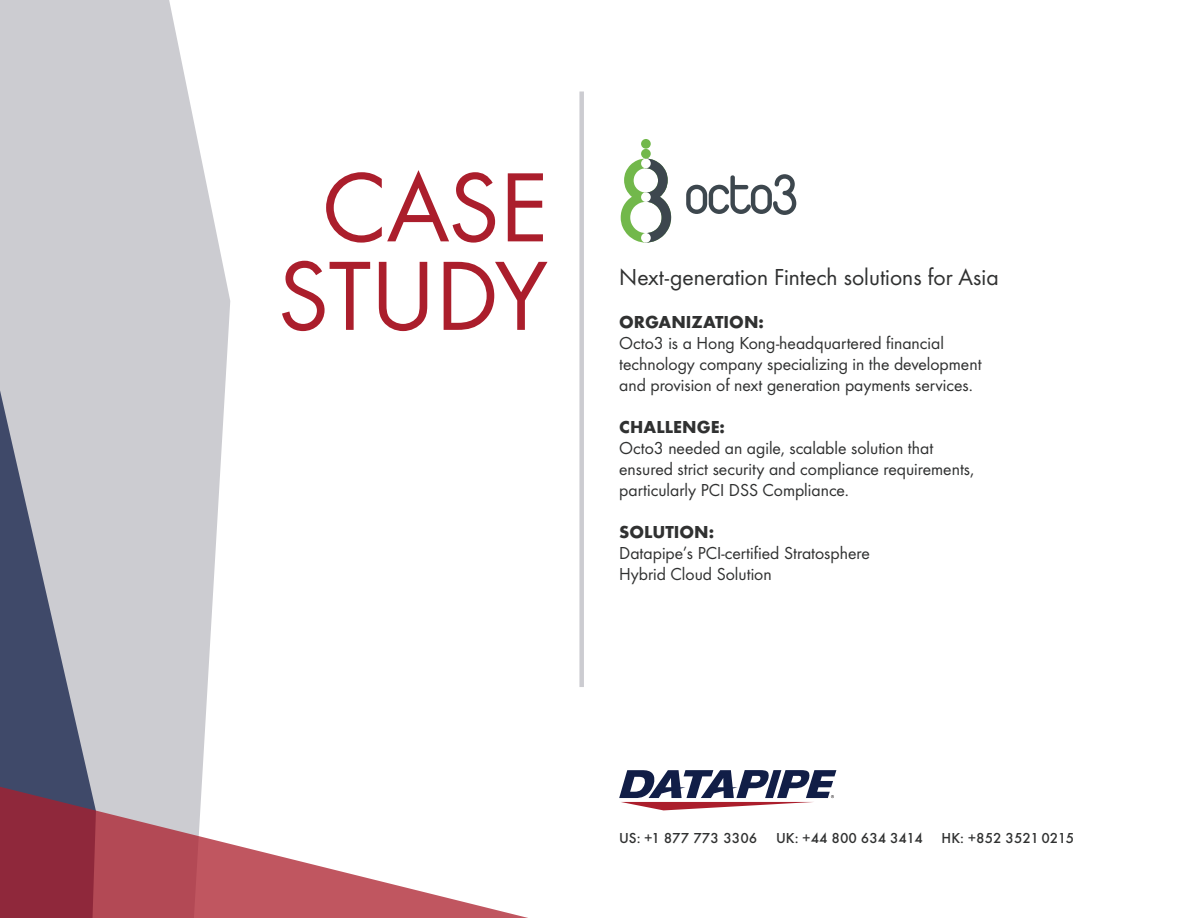
<style>
.page{position:relative;width:1188px;height:918px;background:#fff}
.page>*{position:absolute;margin:0;border:0;box-sizing:border-box;transform-origin:0 0}
.t1{font:102px "Futura Boo";color:#ab1e2c}
.t2{font:24px "Futura Boo";color:#303131}
.t3{font:18px/21px "Futura Boo";color:#303131}
.t4{font:700 18px "Futura";color:#303131}
.t5{font:500 15px "Futura";color:#303131}
</style>
<div class="page">
<div style="left:579px;top:92px;width:5px;height:595px;background:#ccccd1"></div>
<svg style="left:0;top:0;width:230px;height:747px;background:#d1d1d6"></svg>
<svg style="left:0;top:225px;width:96px;height:522px;background:#9da0ae"></svg>
<svg style="left:0;top:747px;width:837px;height:171px"></svg>
<svg style="left:621px;top:159px;width:50px;height:84px"></svg>
<div style="left:641px;top:233px;width:10px;height:10px;background:#fff;border-radius:50%"></div>
<div style="left:641px;top:159px;width:10px;height:9px;background:#fff;border-radius:50%"></div>
<div style="left:641px;top:149px;width:10px;height:10px;background:#72b84b;border-radius:50%"></div>
<div style="left:641px;top:139px;width:10px;height:10px;background:#72b84b;border-radius:50%"></div>
<div style="left:641px;top:192px;width:10px;height:10px;background:#fff;border-radius:50%"></div>
<svg style="left:686px;top:174px;width:110px;height:41px"></svg>
<p class="t1" style="left:322px;top:147px;width:227px">CASE</p>
<p class="t1" style="left:278px;top:235px;width:271px">STUDY</p>
<p class="t2" style="left:619px;top:263px;width:381px">Next-generation Fintech solutions for Asia</p>
<p class="t4" style="left:619px;top:309px;width:146px">ORGANIZATION:</p>
<p class="t3" style="left:619px;top:333px;width:364px">Octo3 is a Hong Kong-headquartered financial technology company specializing in the development and provision of next generation payments services.</p>
<p class="t4" style="left:619px;top:414px;width:107px">CHALLENGE:</p>
<p class="t3" style="left:619px;top:438px;width:357px">Octo3 needed an agile, scalable solution that ensured strict security and compliance requirements, particularly PCI DSS Compliance.</p>
<p class="t4" style="left:619px;top:519px;width:97px">SOLUTION:</p>
<p class="t3" style="left:619px;top:543px;width:252px">Datapipe’s PCI-certified Stratosphere<br>Hybrid Cloud Solution</p>
<p class="t5" style="left:619px;top:826px;width:140px">US: +1 877 773 3306</p>
<p class="t5" style="left:776px;top:826px;width:148px">UK: +44 800 634 3414</p>
<p class="t5" style="left:942px;top:826px;width:134px">HK: +852 3521 0215</p>
</div>
